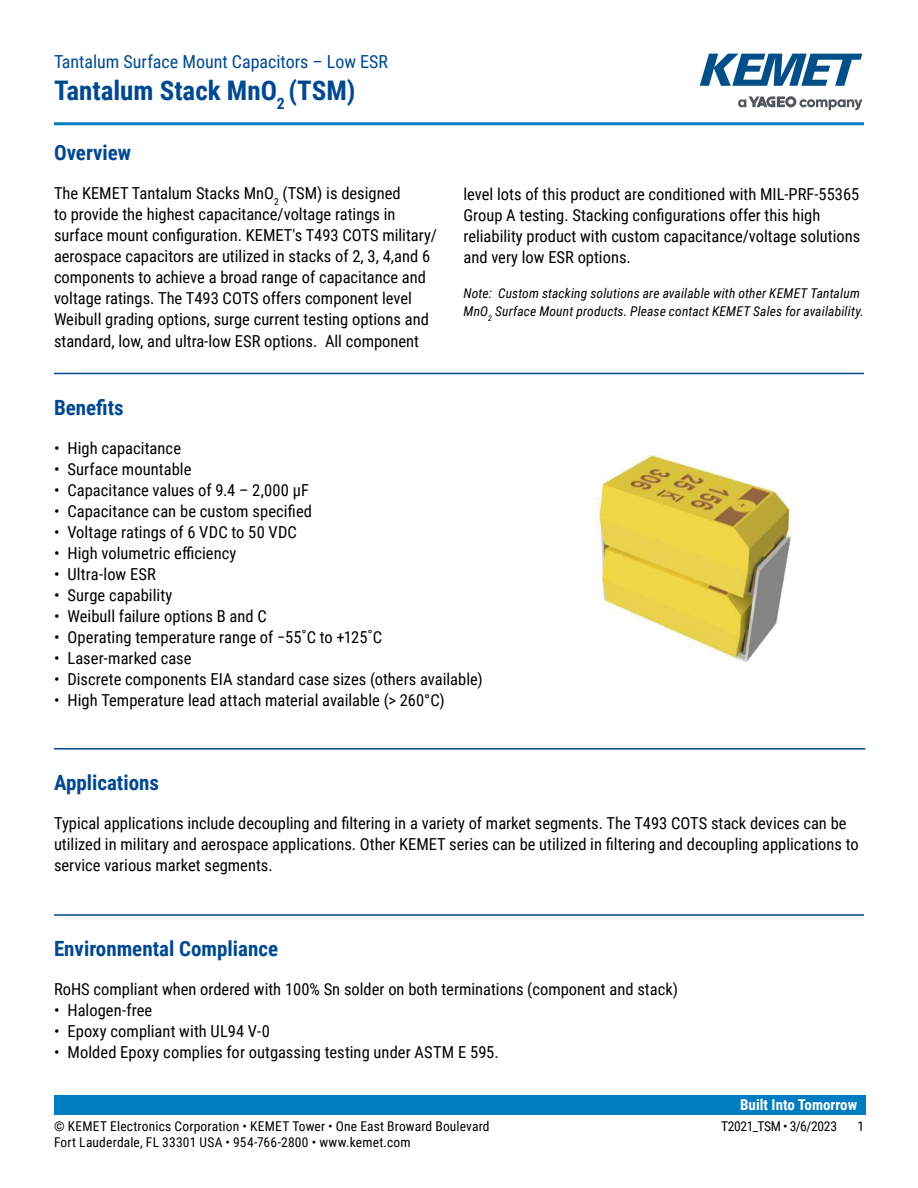
<style>
.page{position:relative;width:918px;height:1188px;background:#fff}
.page>*{position:absolute;margin:0;border:0;box-sizing:border-box;transform-origin:0 0}
.t1{font:700 27px "Roboto Condensed";color:#004990}
.t2{font:700 21px "Roboto Condensed";color:#004990}
.t3{font:18px "Roboto Condensed";color:#004990}
.t4{font:16.5px/21px "Roboto Condensed";color:#000}
.t5{font:700 15px "Roboto Condensed";color:#fff}
.t6{font:italic 13.5px/18px "Roboto Condensed";letter-spacing:.01em;color:#000}
.t7{font:13.5px "Roboto Condensed";letter-spacing:.015em;color:#000}
.t8{font:13.5px "Roboto Condensed";letter-spacing:-.02em;color:#000}
</style>
<div class="page">
<svg style="left:738px;top:96px;width:124px;height:14px"></svg>
<svg style="left:700px;top:54px;width:162px;height:32px"></svg>
<hr style="left:54px;top:122px;width:810px;height:3px;background:#007cc2">
<div style="left:54px;top:1095px;width:811px;height:20px;background:#007cc2"></div>
<hr style="left:54px;top:373px;width:810px;height:1px;background:#004990">
<hr style="left:54px;top:914px;width:810px;height:2px;background:#004990">
<img style="left:591px;top:451px;width:207px;height:211px">
<hr style="left:54px;top:748px;width:811px;height:2px;background:#004990">
<p class="t3" style="left:54px;top:53px;width:336px">Tantalum Surface Mount Capacitors – Low ESR</p>
<h1 class="t1" style="left:54px;top:71px;width:303px">Tantalum Stack MnO<sub>2</sub> (TSM)</h1>
<p class="t2" style="left:54px;top:145px;width:79px">Overview</p>
<p class="t4" style="left:54px;top:184px;width:385px">The KEMET Tantalum Stacks MnO<sub>2</sub> (TSM) is designed<br>to provide the highest capacitance/voltage ratings in surface mount con昀椀guration. KEMET's T493 COTS military/ aerospace capacitors are utilized in stacks of 2, 3, 4,and 6 components to achieve a broad range of capacitance and voltage ratings. The T493 COTS offers component level Weibull grading options, surge current testing options and standard, low, and ultra-low ESR options. All component</p>
<p class="t4" style="left:463px;top:184px;width:398px">level lots of this product are conditioned with MIL-PRF-55365<br>Group A testing. Stacking con昀椀gurations offer this high reliability product with custom capacitance/voltage solutions and very low ESR options.</p>
<p class="t6" style="left:464px;top:286px;width:402px">Note: Custom stacking solutions are available with other KEMET Tantalum<br>MnO<sub>2</sub> Surface Mount products. Please contact KEMET Sales for availability.</p>
<p class="t2" style="left:54px;top:393px;width:71px">Bene昀椀ts</p>
<p class="t4" style="left:54px;top:439px;width:129px">• High capacitance</p>
<p class="t4" style="left:54px;top:460px;width:139px">• Surface mountable</p>
<p class="t4" style="left:54px;top:481px;width:257px">• Capacitance values of 9.4 – 2,000 µF</p>
<p class="t4" style="left:54px;top:500px;width:260px">• Capacitance can be custom speci昀椀ed</p>
<p class="t4" style="left:54px;top:523px;width:245px">• Voltage ratings of 6 VDC to 50 VDC</p>
<p class="t4" style="left:54px;top:542px;width:184px">• High volumetric e昀케ciency</p>
<p class="t4" style="left:54px;top:565px;width:103px">• Ultra-low ESR</p>
<p class="t4" style="left:54px;top:584px;width:120px">• Surge capability</p>
<p class="t4" style="left:54px;top:607px;width:214px">• Weibull failure options B and C</p>
<p class="t4" style="left:54px;top:626px;width:330px">• Operating temperature range of −55˚C to +125˚C</p>
<p class="t4" style="left:54px;top:649px;width:139px">• Laser-marked case</p>
<p class="t4" style="left:54px;top:670px;width:430px">• Discrete components EIA standard case sizes (others available)</p>
<p class="t4" style="left:54px;top:691px;width:392px">• High Temperature lead attach material available (&gt; 260°C)</p>
<p class="t2" style="left:54px;top:768px;width:107px">Applications</p>
<p class="t4" style="left:54px;top:812px;width:806px">Typical applications include decoupling and 昀椀ltering in a variety of market segments. The T493 COTS stack devices can be utilized in military and aerospace applications. Other KEMET series can be utilized in 昀椀ltering and decoupling applications to service various market segments.</p>
<p class="t2" style="left:54px;top:934px;width:226px">Environmental Compliance</p>
<p class="t4" style="left:54px;top:980px;width:626px">RoHS compliant when ordered with 100% Sn solder on both terminations (component and stack)</p>
<p class="t4" style="left:54px;top:1001px;width:100px">• Halogen-free</p>
<p class="t4" style="left:54px;top:1020px;width:217px">• Epoxy compliant with UL94 V-0</p>
<p class="t4" style="left:54px;top:1041px;width:446px">• Molded Epoxy complies for outgassing testing under ASTM E 595.</p>
<p class="t5" style="left:740px;top:1096px;width:119px">Built Into Tomorrow</p>
<p class="t7" style="left:54px;top:1120px;width:437px">© KEMET Electronics Corporation • KEMET Tower • One East Broward Boulevard</p>
<p class="t8" style="left:721px;top:1120px;width:117px">T2021_TSM • 3/6/2023</p>
<p class="t7" style="left:857px;top:1120px;width:8px">1</p>
<p class="t7" style="left:54px;top:1136px;width:358px">Fort Lauderdale, FL 33301 USA • 954-766-2800 • www.kemet.com</p>
</div>
